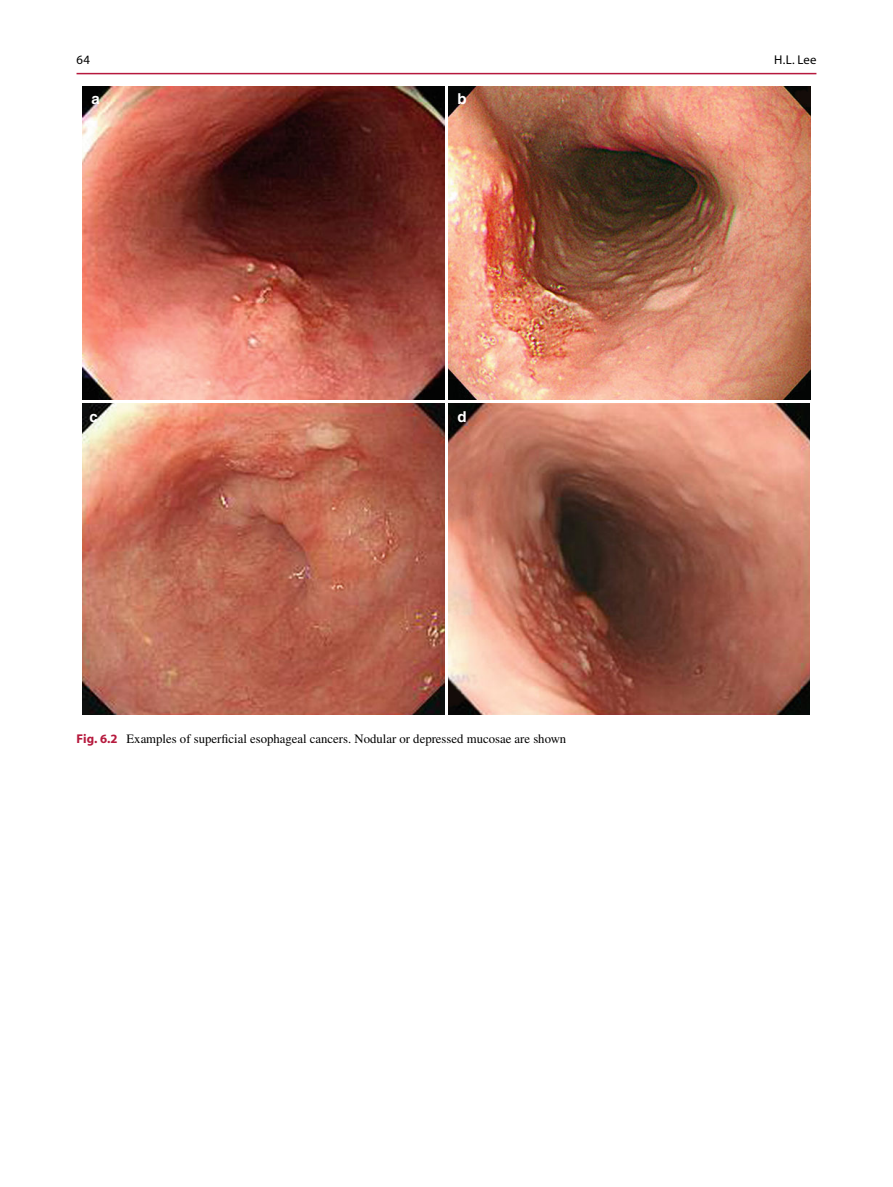
<style>
.page{position:relative;width:893px;height:1187px;background:#fff}
.page>*{position:absolute;margin:0;border:0;box-sizing:border-box;transform-origin:0 0}
.t1{font:700 15px "Helvetica";color:#fff}
.t2{font:12.75px "Times";color:#000}
.t3{font:12.75px "Myriad";color:#000}
.s1{font-family:"Myriad";font-weight:700;color:#b6193d}
</style>
<div class="page">
<img style="left:449px;top:403px;width:361px;height:311px">
<img style="left:83px;top:87px;width:361px;height:312px">
<img style="left:449px;top:87px;width:361px;height:312px">
<img style="left:83px;top:403px;width:361px;height:311px">
<hr style="left:77px;top:73px;width:739px;height:1px;background:#b6193d">
<p class="t3" style="left:77px;top:55px;width:15px">64</p>
<p class="t1" style="left:91px;top:90px;width:10px">a</p>
<p class="t1" style="left:457px;top:90px;width:11px">b</p>
<p class="t1" style="left:90px;top:408px;width:10px">c</p>
<p class="t1" style="left:457px;top:408px;width:11px">d</p>
<p class="t2" style="left:77px;top:734px;width:491px"><span class="s1">Fig. 6.2</span> Examples of superficial esophageal cancers. Nodular or depressed mucosae are shown</p>
<p class="t3" style="left:774px;top:55px;width:44px">H.L. Lee</p>
</div>
